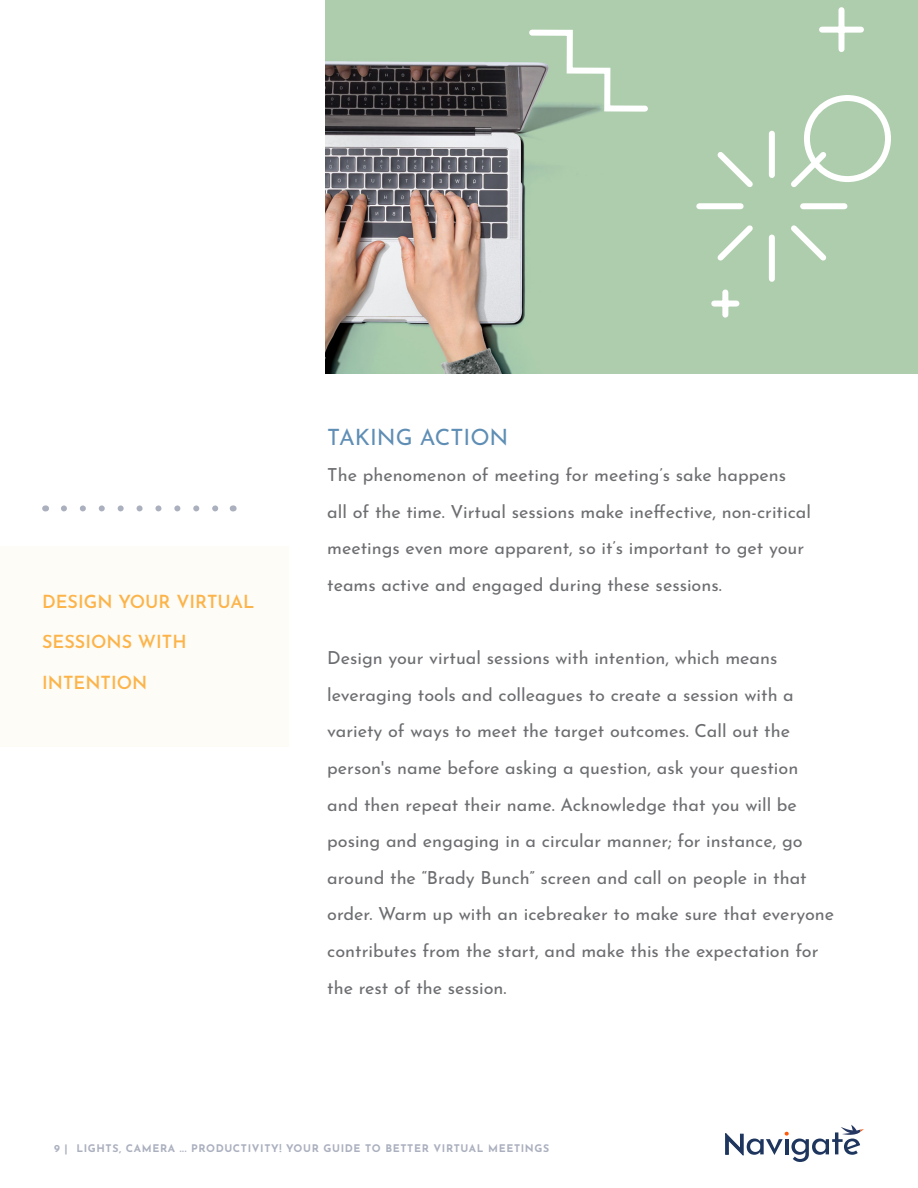
<style>
.page{position:relative;width:918px;height:1188px;background:#fff}
.page>*{position:absolute;margin:0;border:0;box-sizing:border-box;transform-origin:0 0}
.para_header{font:22.5px "Josefin Sans";color:#5f8eb5}
.body{font:18px/36.6px "Josefin Sans";color:#6c6d70}
.body-2{font:600 18px "Josefin Sans";color:#fcb44a}
.t1{font:700 10.5px "Josefin Sans";letter-spacing:.06em;color:#abb0bf}
</style>
<div class="page">
<svg style="left:725px;top:1125px;width:139px;height:37px"></svg>
<img style="left:325px;top:0;width:593px;height:374px">
<div style="left:838px;top:10px;width:6px;height:39px;background:#fff"></div>
<div style="left:822px;top:27px;width:39px;height:6px;background:#fff"></div>
<div style="left:722px;top:292px;width:6px;height:23px;background:#fff"></div>
<div style="left:714px;top:301px;width:22px;height:6px;background:#fff"></div>
<svg style="left:526px;top:27px;width:125px;height:88px;background:#b2cbb2"></svg>
<svg style="left:693px;top:128px;width:157px;height:157px;background:#b6d1b5"></svg>
<div style="left:804px;top:95px;width:87px;height:87px;border:6px solid #fff;border-radius:50%"></div>
<div style="left:0;top:546px;width:288px;height:201px;background:#fefcf7"></div>
<svg style="left:64px;top:505px;width:155px;height:6px"></svg>
<p class="body-2" style="left:42px;top:586px;width:214px">DESIGN YOUR VIRTUAL</p>
<p class="body-2" style="left:42px;top:626px;width:146px">SESSIONS WITH</p>
<p class="body-2" style="left:42px;top:667px;width:107px">INTENTION</p>
<p class="para_header" style="left:327px;top:418px;width:183px">TAKING ACTION</p>
<p class="body" style="left:327px;top:454px;width:485px">The phenomenon of meeting for meeting’s sake happens<br>all of the time. Virtual sessions make ineffective, non-critical meetings even more apparent, so it’s important to get your teams active and engaged during these sessions.</p>
<p class="body" style="left:327px;top:637px;width:508px">Design your virtual sessions with intention, which means leveraging tools and colleagues to create a session with a variety of ways to meet the target outcomes. Call out the person's name before asking a question, ask your question<br>and then repeat their name. Acknowledge that you will be posing and engaging in a circular manner; for instance, go around the “Brady Bunch” screen and call on people in that order. Warm up with an icebreaker to make sure that everyone contributes from the start, and make this the expectation for the rest of the session.</p>
<p class="t1" style="left:54px;top:1139px;width:497px">9 | LIGHTS, CAMERA ... PRODUCTIVITY! YOUR GUIDE TO BETTER VIRTUAL MEETINGS</p>
</div>
